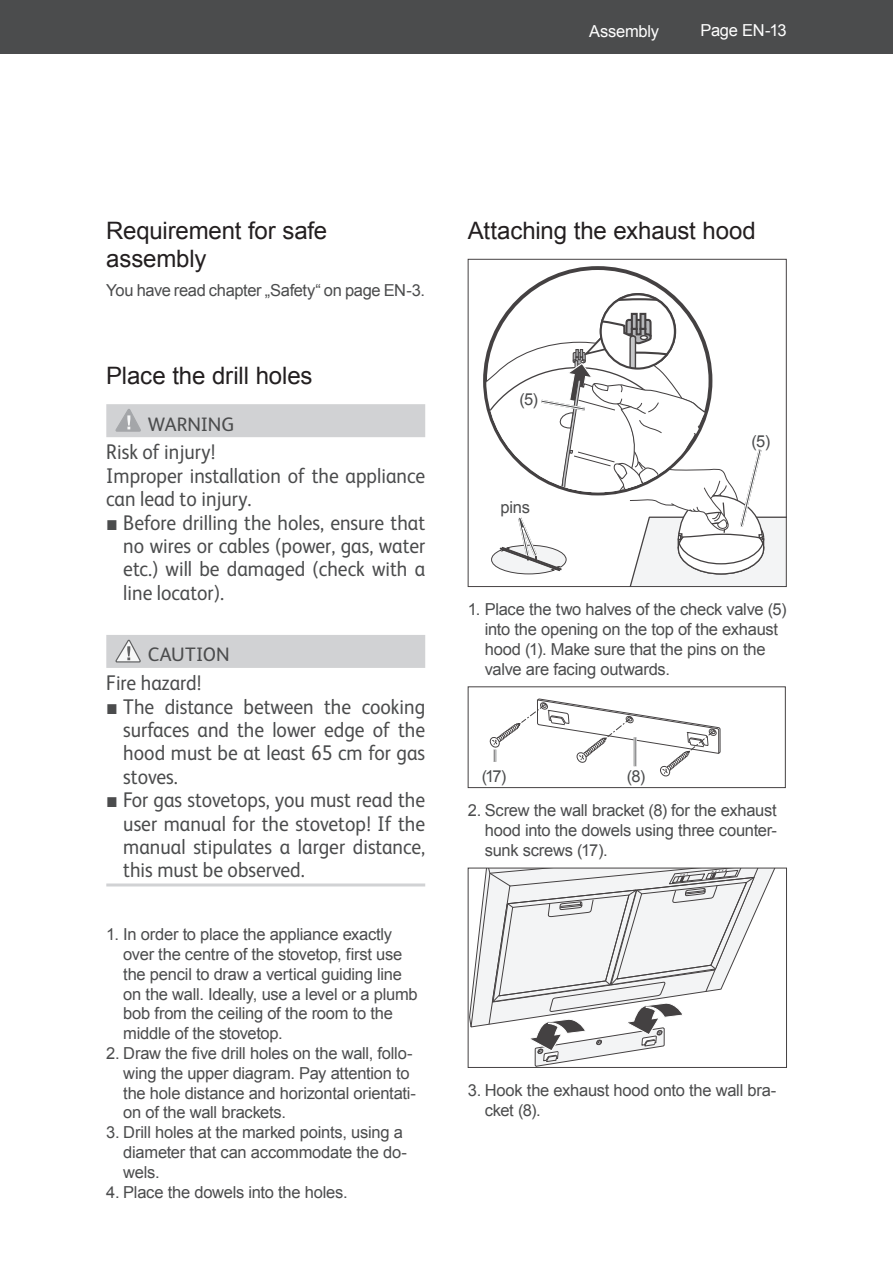
<style>
.page{position:relative;width:893px;height:1263px;background:#fff}
.page>*{position:absolute;margin:0;border:0;box-sizing:border-box;transform-origin:0 0}
.O-Überschrift_2{font:24px/28.8px "Arial";letter-spacing:-.005em;color:#231f20}
.O-SI-Text_13pt{font:21.3px/23.4px "FS Albert";color:#4b4c4d;text-align:justify;scale:.92 1}
.O-SI-Signalwort_13pt{font:19.5px "FS Albert";color:#4b4c4d}
.O-Fließtext{font:16.5px/19.8px "Arial";letter-spacing:-.015em;color:#4b4c4d}
.t1{font:16.5px "Arial";letter-spacing:-.015em;color:#fff}
.s1{font-family:"Arial"}
</style>
<div class="page">
<div style="left:0;top:0;width:893px;height:54px;background:#4b4c4d"></div>
<div style="left:106px;top:404px;width:319px;height:33px;background:#d1d2d4"></div>
<div style="left:106px;top:635px;width:319px;height:33px;background:#d1d2d4"></div>
<hr style="left:106px;top:883px;width:319px;height:3px;background:#d1d2d4">
<svg style="left:116px;top:409px;width:25px;height:23px"></svg>
<svg style="left:116px;top:639px;width:25px;height:24px"></svg>
<svg style="left:486px;top:269px;width:300px;height:317px"></svg>
<div style="left:468px;top:686px;width:318px;height:102px;border:1px solid #231f20"></div>
<svg style="left:489px;top:698px;width:232px;height:79px"></svg>
<svg style="left:470px;top:870px;width:305px;height:158px"></svg>
<svg style="left:486px;top:870px;width:275px;height:196px"></svg>
<div style="left:468px;top:868px;width:319px;height:200px;border:1px solid #231f20"></div>
<p class="t1" style="left:589px;top:21px;width:71px">Assembly</p>
<p class="t1" style="left:700px;top:20px;width:88px">Page EN-13</p>
<p class="O-Überschrift_2" style="left:106px;top:216px;width:222px">Requirement for safe assembly</p>
<p class="O-Fließtext" style="left:106px;top:280px;width:320px">You have read chapter „Safety“ on page EN-3.</p>
<p class="O-Überschrift_2" style="left:106px;top:361px;width:208px">Place the drill holes</p>
<p class="O-SI-Signalwort_13pt" style="left:148px;top:411px;width:88px">WARNING</p>
<p class="O-SI-Text_13pt" style="left:106px;top:439px;width:120px">Risk of injury!</p>
<p class="O-SI-Text_13pt" style="left:106px;top:463px;width:348px">Improper installation of the appliance can lead to injury.</p>
<p class="O-SI-Text_13pt" style="left:123px;top:510px;width:330px;text-indent:-17px"><span class="s1">■</span> Before drilling the holes, ensure that no wires or cables (power, gas, water etc.) will be damaged (check with a line locator).</p>
<p class="O-SI-Signalwort_13pt" style="left:148px;top:642px;width:83px">CAUTION</p>
<p class="O-SI-Text_13pt" style="left:106px;top:670px;width:105px">Fire hazard!</p>
<p class="O-SI-Text_13pt" style="left:123px;top:693px;width:330px;text-indent:-17px"><span class="s1">■</span> The distance between the cooking surfaces and the lower edge of the hood must be at least 65 cm for gas stoves.</p>
<p class="O-SI-Text_13pt" style="left:123px;top:787px;width:330px;text-indent:-17px"><span class="s1">■</span> For gas stovetops, you must read the user manual for the stovetop! If the manual stipulates a larger distance, this must be observed.</p>
<p class="O-Fließtext" style="left:123px;top:924px;width:296px;text-indent:-17px">1. In order to place the appliance exactly over the centre of the stovetop, first use the pencil to draw a vertical guiding line on the wall. Ideally, use a level or a plumb bob from the ceiling of the room to the middle of the stovetop.</p>
<p class="O-Fließtext" style="left:123px;top:1043px;width:294px;text-indent:-17px">2. Draw the five drill holes on the wall, follo&shy;wing the upper diagram. Pay attention to the hole distance and horizontal orientati&shy;on of the wall brackets.</p>
<p class="O-Fließtext" style="left:123px;top:1122px;width:285px;text-indent:-17px">3. Drill holes at the marked points, using a diameter that can accommodate the do&shy;wels.</p>
<p class="O-Fließtext" style="left:106px;top:1182px;width:243px">4. Place the dowels into the holes.</p>
<p class="O-Überschrift_2" style="left:468px;top:216px;width:290px">Attaching the exhaust hood</p>
<p class="O-Fließtext" style="left:519px;top:389px;width:20px">(5)</p>
<p class="O-Fließtext" style="left:501px;top:498px;width:31px">pins</p>
<p class="O-Fließtext" style="left:752px;top:431px;width:20px">(5)</p>
<p class="O-Fließtext" style="left:485px;top:600px;width:303px;text-indent:-17px">1. Place the two halves of the check valve (5) into the opening on the top of the exhaust hood (1). Make sure that the pins on the valve are facing outwards.</p>
<p class="O-Fließtext" style="left:482px;top:766px;width:26px">(17)</p>
<p class="O-Fließtext" style="left:627px;top:766px;width:20px">(8)</p>
<p class="O-Fließtext" style="left:485px;top:801px;width:294px;text-align:justify;text-indent:-17px">2. Screw the wall bracket (8) for the exhaust hood into the dowels using three counter&shy;sunk screws (17).</p>
<p class="O-Fließtext" style="left:485px;top:1080px;width:293px;text-indent:-17px">3. Hook the exhaust hood onto the wall bra&shy;cket (8).</p>
</div>
